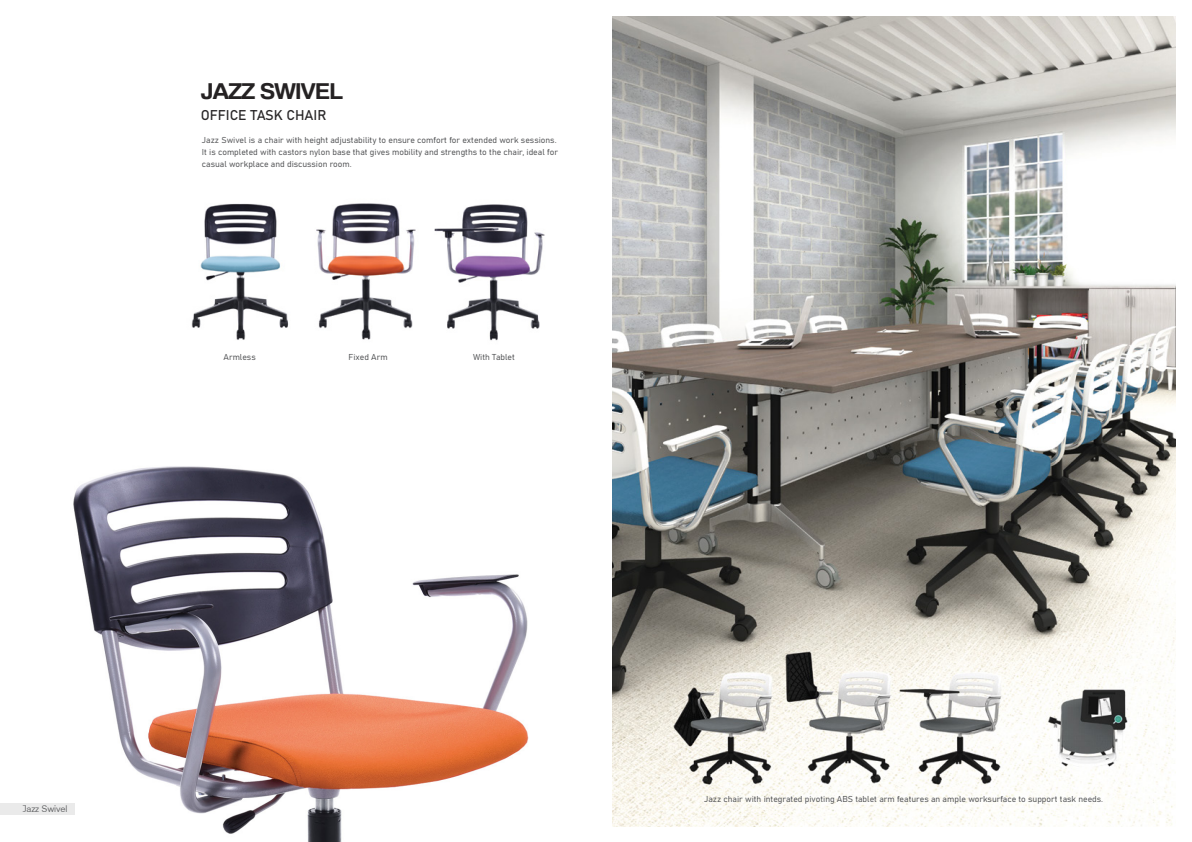
<style>
.page{position:relative;width:1192px;height:842px;background:#fff}
.page>*{position:absolute;margin:0;border:0;box-sizing:border-box;transform-origin:0 0}
.t1{font:700 22px "Familiar Pro";letter-spacing:-.05em;color:#252223;scale:1.06 1}
.t2{font:14px "Bahnschrift";letter-spacing:-.01em;color:#292728}
.t3{font:9px "Neuzeit S";letter-spacing:-.015em;color:#636466}
.t4{font:8.5px/12px "Bahnschrift";color:#58595b}
</style>
<div class="page">
<img style="left:0;top:466px;width:529px;height:376px">
<img style="left:612px;top:17px;width:563px;height:810px">
<img style="left:316px;top:203px;width:100px;height:137px">
<img style="left:191px;top:203px;width:98px;height:137px">
<img style="left:434px;top:204px;width:111px;height:137px">
<div style="left:0;top:803px;width:75px;height:11px;background:#eaeaea"></div>
<h1 class="t1" style="left:201px;top:78px;width:136px">JAZZ SWIVEL</h1>
<h2 class="t2" style="left:201px;top:105px;width:127px">OFFICE TASK CHAIR</h2>
<p class="t4" style="left:202px;top:133px;width:357px">Jazz Swivel is a chair with height adjustability to ensure comfort for extended work sessions.<br>It is completed with castors nylon base that gives mobility and strengths to the chair, ideal for casual workplace and discussion room.</p>
<p class="t4" style="left:223px;top:351px;width:34px">Armless</p>
<p class="t4" style="left:348px;top:351px;width:41px">Fixed Arm</p>
<p class="t4" style="left:473px;top:351px;width:43px">With Tablet</p>
<p class="t3" style="left:23px;top:803px;width:46px">Jazz Swivel</p>
<p class="t4" style="left:704px;top:792px;width:400px">Jazz chair with integrated pivoting ABS tablet arm features an ample worksurface to support task needs.</p>
</div>
